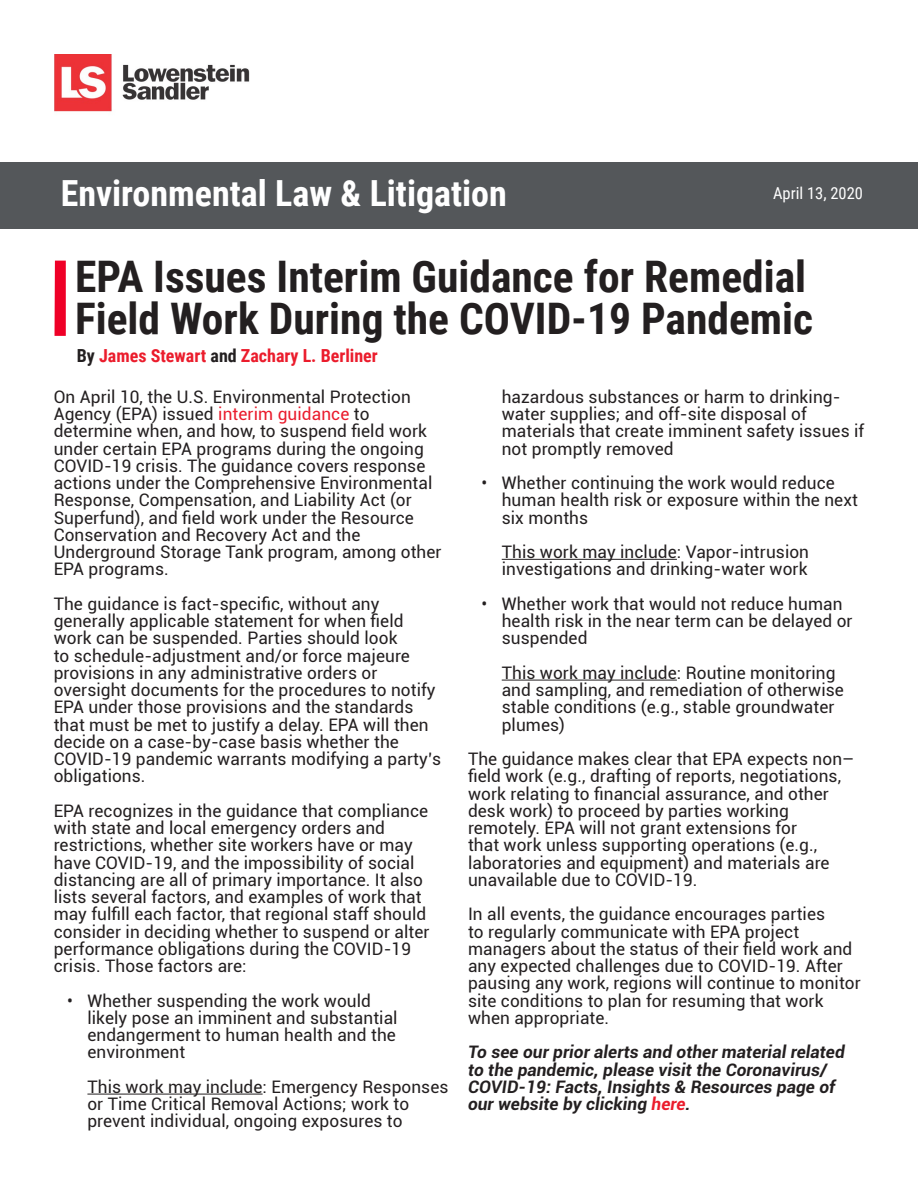
<style>
.page{position:relative;width:918px;height:1188px;background:#fff}
.page>*{position:absolute;margin:0;border:0;box-sizing:border-box;transform-origin:0 0}
.t1{font:700 43.5px/42px "Roboto Condensed";color:#231f20}
.t2{font:700 36px "Roboto Condensed";color:#fff}
.Body{font:700 18px "Roboto Condensed";color:#eb1c2c}
.Body-2{font:17.25px/17.2px "Roboto";letter-spacing:.005em;color:#231f20}
.Body-3{font:italic 700 17.25px/17.2px "Roboto";letter-spacing:.005em;color:#231f20}
.t3{font:16.5px "Roboto Condensed";color:#fff}
.s1{color:#231f20}
.s2{color:#ea1c2d}
.s3{color:#eb1c2c}
</style>
<div class="page">
<div style="left:0;top:163px;width:918px;height:66px;background:#54575a"></div>
<hr style="left:502px;top:559px;width:175px;height:1px;background:#231f20">
<hr style="left:502px;top:680px;width:175px;height:1px;background:#231f20">
<img style="left:54px;top:54px;width:196px;height:58px">
<hr style="left:87px;top:1094px;width:176px;height:1px;background:#231f20">
<div style="left:55px;top:261px;width:11px;height:75px;background:#ef0027"></div>
<p class="t2" style="left:61px;top:168px;width:448px">Environmental Law &amp; Litigation</p>
<p class="t3" style="left:773px;top:182px;width:91px">April 13, 2020</p>
<p class="t1" style="left:75px;top:254px;width:740px">EPA Issues Interim Guidance for Remedial<br>Field Work During the COVID-19 Pandemic</p>
<p class="Body" style="left:77px;top:343px;width:303px"><span class="s1">By</span> James Stewart <span class="s1">and</span> Zachary L. Berliner</p>
<p class="Body-2" style="left:54px;top:387px;width:389px">On April 10, the U.S. Environmental Protection Agency (EPA) issued <span class="s2">interim guidance</span> to determine when, and how, to suspend field work under certain EPA programs during the ongoing COVID-19 crisis. The guidance covers response actions under the Comprehensive Environmental Response, Compensation, and Liability Act (or Superfund), and field work under the Resource Conservation and Recovery Act and the Underground Storage Tank program, among other EPA programs.</p>
<p class="Body-2" style="left:54px;top:594px;width:389px">The guidance is fact-specific, without any generally applicable statement for when field work can be suspended. Parties should look<br>to schedule-adjustment and/or force majeure provisions in any administrative orders or oversight documents for the procedures to notify EPA under those provisions and the standards that must be met to justify a delay. EPA will then decide on a case-by-case basis whether the COVID-19 pandemic warrants modifying a party’s obligations.</p>
<p class="Body-2" style="left:54px;top:801px;width:377px">EPA recognizes in the guidance that compliance with state and local emergency orders and restrictions, whether site workers have or may have COVID-19, and the impossibility of social distancing are all of primary importance. It also lists several factors, and examples of work that may fulfill each factor, that regional staff should consider in deciding whether to suspend or alter performance obligations during the COVID-19 crisis. Those factors are:</p>
<p class="Body-2" style="left:87px;top:991px;width:312px;text-indent:-20px">• Whether suspending the work would likely pose an imminent and substantial endangerment to human health and the environment</p>
<p class="Body-2" style="left:87px;top:1077px;width:363px">This work may include: Emergency Responses or Time Critical Removal Actions; work to prevent individual, ongoing exposures to</p>
<p class="Body-2" style="left:502px;top:387px;width:364px">hazardous substances or harm to drinking&shy;water supplies; and off-site disposal of materials that create imminent safety issues if not promptly removed</p>
<p class="Body-2" style="left:502px;top:474px;width:358px;text-indent:-20px">• Whether continuing the work would reduce human health risk or exposure within the next six months</p>
<p class="Body-2" style="left:502px;top:543px;width:309px">This work may include: Vapor-intrusion investigations and drinking-water work</p>
<p class="Body-2" style="left:502px;top:594px;width:352px;text-indent:-20px">• Whether work that would not reduce human health risk in the near term can be delayed or suspended</p>
<p class="Body-2" style="left:502px;top:663px;width:344px">This work may include: Routine monitoring and sampling, and remediation of otherwise stable conditions (e.g., stable groundwater plumes)</p>
<p class="Body-2" style="left:468px;top:750px;width:388px">The guidance makes clear that EPA expects non– field work (e.g., drafting of reports, negotiations, work relating to financial assurance, and other desk work) to proceed by parties working remotely. EPA will not grant extensions for<br>that work unless supporting operations (e.g., laboratories and equipment) and materials are unavailable due to COVID-19.</p>
<p class="Body-2" style="left:468px;top:905px;width:394px">In all events, the guidance encourages parties<br>to regularly communicate with EPA project managers about the status of their field work and any expected challenges due to COVID-19. After pausing any work, regions will continue to monitor site conditions to plan for resuming that work when appropriate.</p>
<p class="Body-3" style="left:468px;top:1043px;width:378px">To see our prior alerts and other material related to the pandemic, please visit the Coronavirus/ COVID-19: Facts, Insights &amp; Resources page of our website by clicking <span class="s3">here</span>.</p>
</div>
